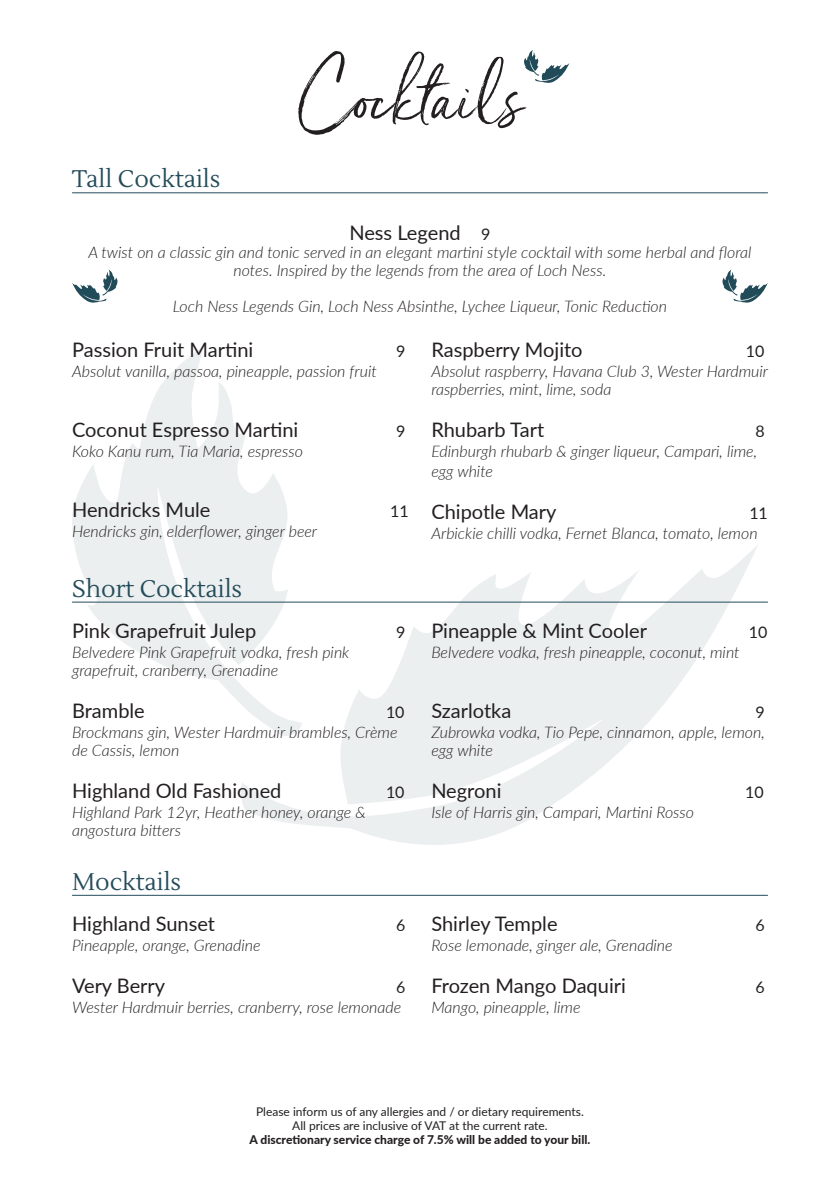
<style>
.page{position:relative;width:840px;height:1191px;background:#fff}
.page>*{position:absolute;margin:0;border:0;box-sizing:border-box;transform-origin:0 0}
.t1{font:84px "Serendipity";color:#231f20}
.t2{font:24px "Lustria";color:#244c5a}
.Cocktail_Name{font:20px "Lato";color:#231f20}
.Cocktail_Desc{font:italic 300 16px/18px "Lato";color:#231f20}
.Cocktail_Name-2{font:italic 300 16px/18px "Lato";color:#231f20}
.Cocktail_Name-3{font:16px "Lato";color:#231f20}
.t3{font:12px/14.4px "Lato";color:#231f20;text-align:center}
.t4{font:800 12px "Lato";color:#231f20}
.s1{font-size:16px}
</style>
<div class="page">
<svg style="left:241px;top:545px;width:517px;height:300px"></svg>
<svg style="left:72px;top:347px;width:230px;height:390px"></svg>
<hr style="left:72px;top:192px;width:695px;height:1px;background:#244c5a">
<hr style="left:72px;top:602px;width:695px;height:1px;background:#244c5a">
<hr style="left:72px;top:895px;width:695px;height:1px;background:#244c5a">
<svg style="left:524px;top:50px;width:45px;height:33px"></svg>
<svg style="left:722px;top:270px;width:45px;height:33px"></svg>
<svg style="left:72px;top:270px;width:45px;height:33px"></svg>
<p class="t2" style="left:72px;top:164px;width:150px">Tall Cocktails</p>
<p class="t1" style="left:297px;top:44px;width:225px">Cocktails</p>
<p class="Cocktail_Name" style="left:349px;top:218px;width:142px">Ness Legend <span class="s1">9</span></p>
<p class="Cocktail_Desc" style="left:88px;top:242px;width:664px;text-align:center">A twist on a classic gin and tonic served in an elegant martini style cocktail with some herbal and floral notes. Inspired by the legends from the area of Loch Ness.</p>
<p class="Cocktail_Desc" style="left:173px;top:296px;width:495px">Loch Ness Legends Gin, Loch Ness Absinthe, Lychee Liqueur, Tonic Reduction</p>
<p class="Cocktail_Name" style="left:72px;top:335px;width:183px">Passion Fruit Martini</p>
<p class="Cocktail_Name-3" style="left:396px;top:339px;width:11px">9</p>
<p class="Cocktail_Desc" style="left:72px;top:361px;width:306px">Absolut vanilla, passoa, pineapple, passion fruit</p>
<p class="Cocktail_Name" style="left:431px;top:335px;width:153px">Raspberry Mojito</p>
<p class="Cocktail_Name-3" style="left:745px;top:339px;width:20px">10</p>
<p class="Cocktail_Name-2" style="left:431px;top:361px;width:338px">Absolut raspberry, Havana Club 3, Wester Hardmuir raspberries, mint, lime, soda</p>
<p class="Cocktail_Name" style="left:431px;top:415px;width:114px">Rhubarb Tart</p>
<p class="Cocktail_Name-3" style="left:755px;top:419px;width:11px">8</p>
<p class="Cocktail_Desc" style="left:431px;top:440px;width:327px;line-height:20px">Edinburgh rhubarb &amp; ginger liqueur, Campari, lime, egg white</p>
<p class="Cocktail_Name" style="left:431px;top:497px;width:127px">Chipotle Mary</p>
<p class="Cocktail_Name-3" style="left:748px;top:501px;width:20px">11</p>
<p class="Cocktail_Desc" style="left:431px;top:523px;width:327px">Arbickie chilli vodka, Fernet Blanca, tomato, lemon</p>
<p class="Cocktail_Name" style="left:72px;top:415px;width:228px">Coconut Espresso Martini</p>
<p class="Cocktail_Name-3" style="left:396px;top:419px;width:11px">9</p>
<p class="Cocktail_Desc" style="left:72px;top:441px;width:232px">Koko Kanu rum, Tia Maria, espresso</p>
<p class="Cocktail_Name" style="left:72px;top:495px;width:140px">Hendricks Mule</p>
<p class="Cocktail_Name-3" style="left:390px;top:499px;width:20px">11</p>
<p class="Cocktail_Desc" style="left:72px;top:521px;width:246px">Hendricks gin, elderflower, ginger beer</p>
<p class="t2" style="left:72px;top:574px;width:171px">Short Cocktails</p>
<p class="Cocktail_Name" style="left:72px;top:616px;width:186px">Pink Grapefruit Julep</p>
<p class="Cocktail_Name-3" style="left:396px;top:621px;width:11px">9</p>
<p class="Cocktail_Desc" style="left:72px;top:643px;width:278px">Belvedere Pink Grapefruit vodka, fresh pink grapefruit, cranberry, Grenadine</p>
<p class="Cocktail_Name" style="left:72px;top:696px;width:74px">Bramble</p>
<p class="Cocktail_Name-3" style="left:386px;top:701px;width:20px">10</p>
<p class="Cocktail_Desc" style="left:72px;top:723px;width:327px">Brockmans gin, Wester Hardmuir brambles, Crème de Cassis, lemon</p>
<p class="Cocktail_Name" style="left:72px;top:776px;width:211px">Highland Old Fashioned</p>
<p class="Cocktail_Name-3" style="left:386px;top:781px;width:20px">10</p>
<p class="Cocktail_Desc" style="left:72px;top:803px;width:295px">Highland Park 12yr, Heather honey, orange &amp; angostura bitters</p>
<p class="t2" style="left:72px;top:867px;width:111px">Mocktails</p>
<p class="Cocktail_Name" style="left:72px;top:909px;width:144px">Highland Sunset</p>
<p class="Cocktail_Name-3" style="left:396px;top:914px;width:11px">6</p>
<p class="Cocktail_Desc" style="left:72px;top:936px;width:190px">Pineapple, orange, Grenadine</p>
<p class="Cocktail_Name" style="left:72px;top:971px;width:95px">Very Berry</p>
<p class="Cocktail_Name-3" style="left:396px;top:976px;width:11px">6</p>
<p class="Cocktail_Desc" style="left:72px;top:998px;width:330px">Wester Hardmuir berries, cranberry, rose lemonade</p>
<p class="Cocktail_Name" style="left:431px;top:616px;width:217px">Pineapple &amp; Mint Cooler</p>
<p class="Cocktail_Name-3" style="left:748px;top:621px;width:20px">10</p>
<p class="Cocktail_Desc" style="left:431px;top:643px;width:309px">Belvedere vodka, fresh pineapple, coconut, mint</p>
<p class="Cocktail_Name" style="left:431px;top:696px;width:81px">Szarlotka</p>
<p class="Cocktail_Name-3" style="left:755px;top:701px;width:11px">9</p>
<p class="Cocktail_Desc" style="left:431px;top:723px;width:335px">Zubrowka vodka, Tio Pepe, cinnamon, apple, lemon, egg white</p>
<p class="Cocktail_Name" style="left:431px;top:776px;width:72px">Negroni</p>
<p class="Cocktail_Name-3" style="left:744px;top:781px;width:20px">10</p>
<p class="Cocktail_Desc" style="left:431px;top:803px;width:264px">Isle of Harris gin, Campari, Martini Rosso</p>
<p class="Cocktail_Name" style="left:431px;top:909px;width:128px">Shirley Temple</p>
<p class="Cocktail_Name-3" style="left:755px;top:914px;width:11px">6</p>
<p class="Cocktail_Desc" style="left:431px;top:936px;width:243px">Rose lemonade, ginger ale, Grenadine</p>
<p class="Cocktail_Name" style="left:431px;top:971px;width:196px">Frozen Mango Daquiri</p>
<p class="Cocktail_Name-3" style="left:755px;top:976px;width:11px">6</p>
<p class="Cocktail_Desc" style="left:431px;top:998px;width:151px">Mango, pineapple, lime</p>
<p class="t3" style="left:256px;top:1103px;width:329px">Please inform us of any allergies and / or dietary requirements.<br>All prices are inclusive of VAT at the current rate.</p>
<p class="t4" style="left:249px;top:1131px;width:342px">A discretionary service charge of 7.5% will be added to your bill.</p>
</div>
